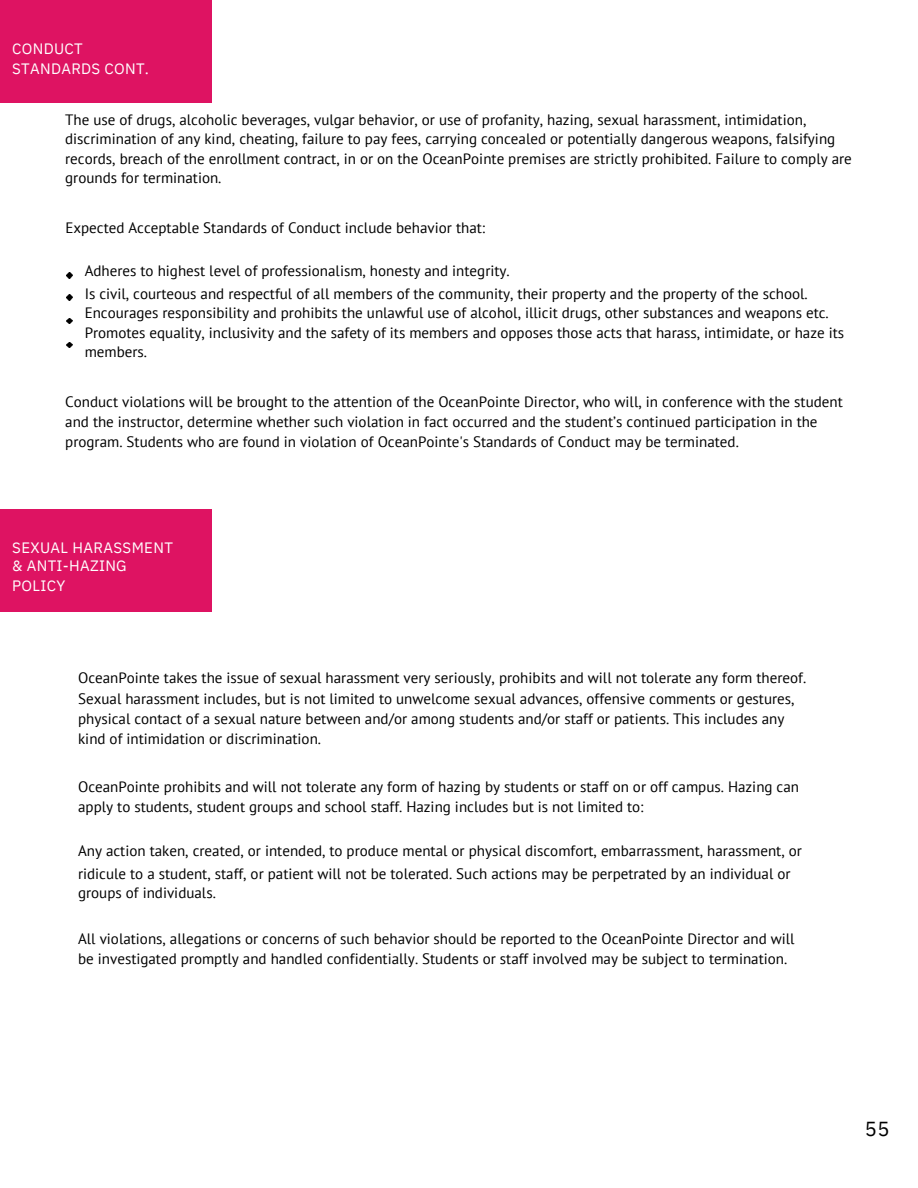
<style>
.page{position:relative;width:918px;height:1188px;background:#fff}
.page>*{position:absolute;margin:0;border:0;box-sizing:border-box;transform-origin:0 0}
.t1{font:20.25px "IBM Plex Sans";color:#000}
.t2{font:15px/20.2px "PT Sans";color:#000}
.t3{font:15px/18.6px "IBM Plex Sans";letter-spacing:.02em;color:#fff}
</style>
<div class="page">
<div style="left:0;top:0;width:212px;height:102px;background:#de1362"></div>
<div style="left:0;top:509px;width:211px;height:103px;background:#de1362"></div>
<svg style="left:66px;top:273px;width:6px;height:6px"></svg>
<svg style="left:66px;top:295px;width:6px;height:5px"></svg>
<svg style="left:66px;top:318px;width:6px;height:6px"></svg>
<svg style="left:66px;top:342px;width:6px;height:6px"></svg>
<p class="t3" style="left:12px;top:38px;width:138px;line-height:20.2px">CONDUCT<br>STANDARDS CONT.</p>
<h1 class="t2" style="left:65px;top:109px;width:743px">The use of drugs, alcoholic beverages, vulgar behavior, or use of profanity, hazing, sexual harassment, intimidation,</h1>
<p class="t2" style="left:65px;top:128px;width:772px">discrimination of any kind, cheating, failure to pay fees, carrying concealed or potentially dangerous weapons, falsifying</p>
<p class="t2" style="left:65px;top:148px;width:788px">records, breach of the enrollment contract, in or on the OceanPointe premises are strictly prohibited. Failure to comply are</p>
<p class="t2" style="left:65px;top:168px;width:158px">grounds for termination.</p>
<p class="t2" style="left:65px;top:217px;width:421px">Expected Acceptable Standards of Conduct include behavior that:</p>
<p class="t2" style="left:85px;top:261px;width:427px">Adheres to highest level of professionalism, honesty and integrity.</p>
<p class="t2" style="left:85px;top:283px;width:725px">Is civil, courteous and respectful of all members of the community, their property and the property of the school.</p>
<p class="t2" style="left:85px;top:302px;width:746px">Encourages responsibility and prohibits the unlawful use of alcohol, illicit drugs, other substances and weapons etc.</p>
<p class="t2" style="left:85px;top:323px;width:761px">Promotes equality, inclusivity and the safety of its members and opposes those acts that harass, intimidate, or haze its</p>
<p class="t2" style="left:85px;top:342px;width:64px">members.</p>
<p class="t2" style="left:65px;top:391px;width:779px">Conduct violations will be brought to the attention of the OceanPointe Director, who will, in conference with the student and the instructor, determine whether such violation in fact occurred and the student’s continued participation in the program. Students who are found in violation of OceanPointe's Standards of Conduct may be terminated.</p>
<p class="t3" style="left:12px;top:538px;width:162px">SEXUAL HARASSMENT &amp; ANTI-HAZING<br>POLICY</p>
<p class="t2" style="left:78px;top:668px;width:730px">OceanPointe takes the issue of sexual harassment very seriously, prohibits and will not tolerate any form thereof.<br>Sexual harassment includes, but is not limited to unwelcome sexual advances, offensive comments or gestures, physical contact of a sexual nature between and/or among students and/or staff or patients. This includes any kind of intimidation or discrimination.</p>
<p class="t2" style="left:78px;top:776px;width:722px">OceanPointe prohibits and will not tolerate any form of hazing by students or staff on or off campus. Hazing can apply to students, student groups and school staff. Hazing includes but is not limited to:</p>
<p class="t2" style="left:78px;top:840px;width:725px">Any action taken, created, or intended, to produce mental or physical discomfort, embarrassment, harassment, or</p>
<p class="t2" style="left:78px;top:863px;width:714px">ridicule to a student, staff, or patient will not be tolerated. Such actions may be perpetrated by an individual or</p>
<p class="t2" style="left:78px;top:882px;width:139px">groups of individuals.</p>
<p class="t2" style="left:78px;top:928px;width:718px">All violations, allegations or concerns of such behavior should be reported to the OceanPointe Director and will be investigated promptly and handled confidentially. Students or staff involved may be subject to termination.</p>
<p class="t1" style="left:865px;top:1115px;width:26px">55</p>
</div>
